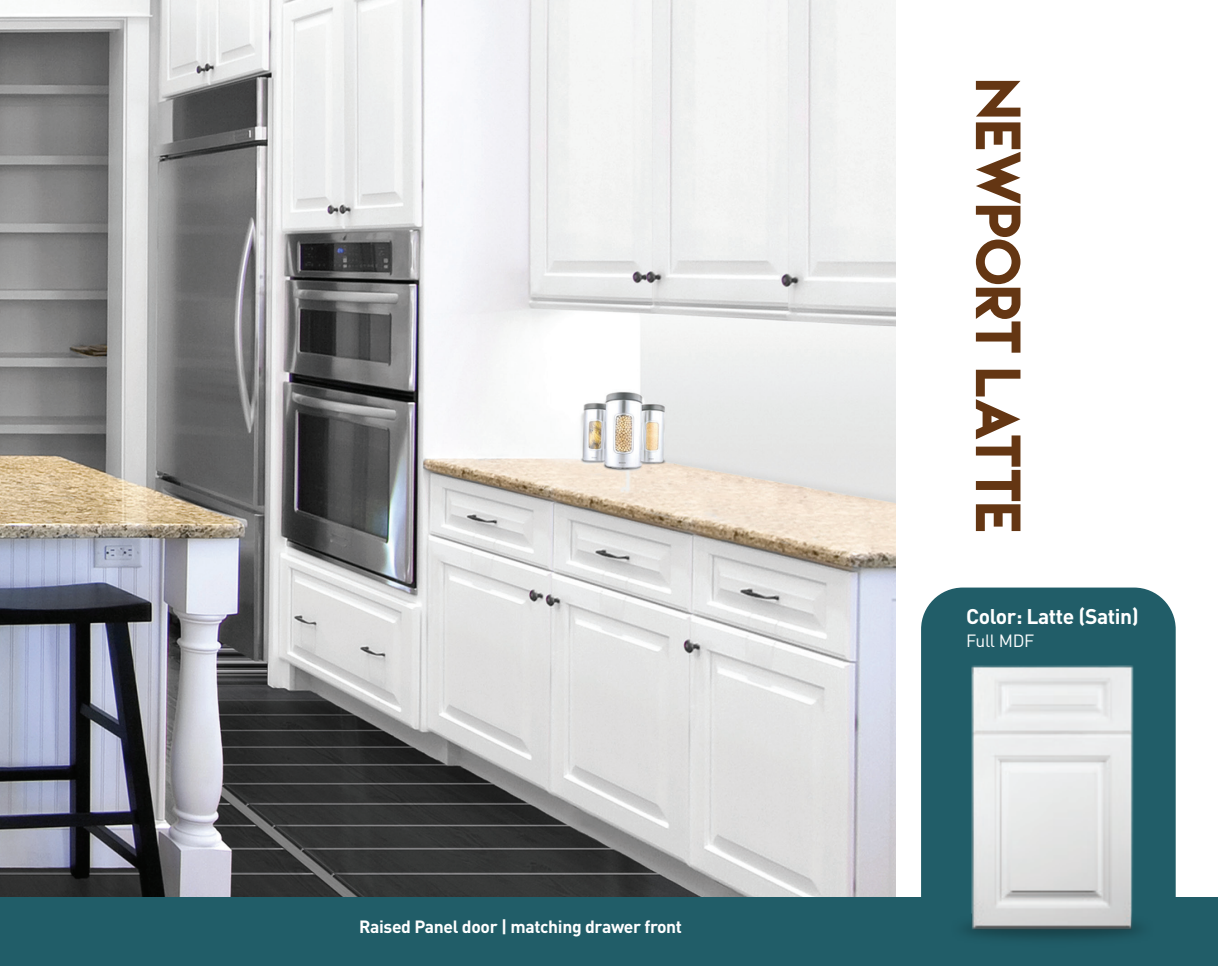
<style>
.page{position:relative;width:1218px;height:966px;background:#fff}
.page>*{position:absolute;margin:0;border:0;box-sizing:border-box;transform-origin:0 0}
.t1{font:56.7px "Lemon Milk";letter-spacing:-.015em;color:#643613}
.t2{font:700 21px "DIN Pro";letter-spacing:-.02em;color:#fff}
.t3{font:700 17.5px "DIN Pro";letter-spacing:-.02em;color:#fff}
.t4{font:17.5px "DIN Pro";letter-spacing:-.02em;color:#fff}
</style>
<div class="page">
<img style="left:0;top:0;width:895px;height:896px">
<div style="left:0;top:896px;width:1218px;height:70px;background:#215d68"></div>
<div style="left:921px;top:587px;width:254px;height:310px;background:#215d68"></div>
<img style="left:942px;top:663px;width:218px;height:276px">
<p class="t3" style="left:359px;top:914px;width:324px">Raised Panel door | matching drawer front</p>
<p class="t1" style="left:1027px;top:81px;width:455px;rotate:90deg">Newport Latte</p>
<p class="t2" style="left:966px;top:602px;width:174px">Color: Latte (Satin)</p>
<p class="t4" style="left:966px;top:628px;width:69px">Full MDF</p>
</div>
